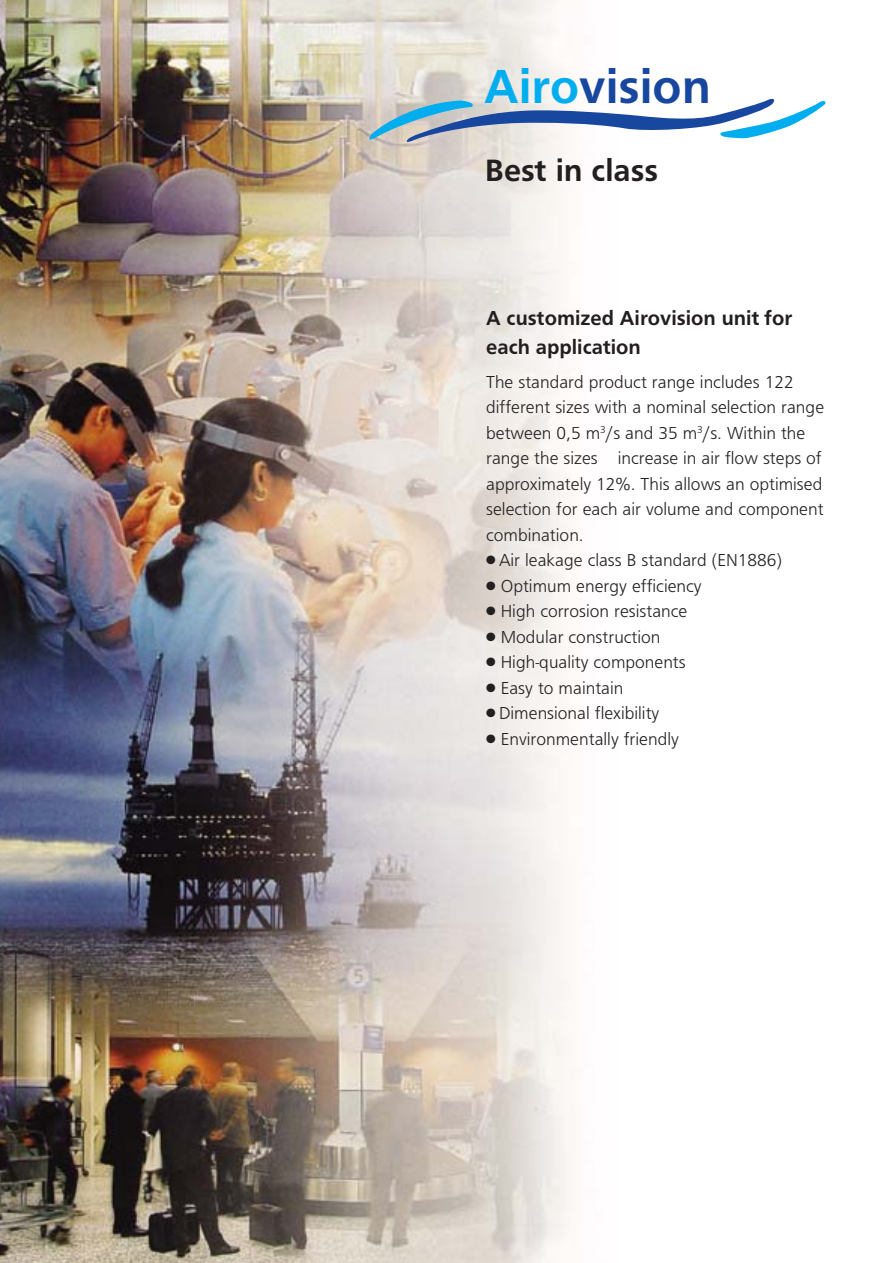
<style>
.page{position:relative;width:893px;height:1263px;background:#fff}
.page>*{position:absolute;margin:0;border:0;box-sizing:border-box;transform-origin:0 0}
.t1{font:700 49.65px "Frutiger Sans";color:#17479e}
.t2{font:700 31.95px "Frutiger Sans";color:#231f20}
.t3{font:700 21px/28.5px "Frutiger Sans";color:#231f20}
.t4{font:300 18px/25.5px "Frutiger Sans";color:#231f20}
.s1{color:#00aeef}
</style>
<div class="page">
<img style="left:0;top:0;width:575px;height:1263px">
<svg style="left:369px;top:98px;width:457px;height:47px"></svg>
<h1 class="t1" style="left:484px;top:69px;width:228px"><span class="s1">Airo</span>vision</h1>
<h2 class="t2" style="left:485px;top:159px;width:175px">Best in class</h2>
<p class="t3" style="left:486px;top:306px;width:307px">A customized Airovision unit for each application</p>
<p class="t4" style="left:486px;top:371px;width:339px">The standard product range includes 122 different sizes with a nominal selection range between 0,5 m<sup>3</sup>/s and 35 m<sup>3</sup>/s. Within the range the sizes increase in air flow steps of approximately 12%. This allows an optimised selection for each air volume and component combination.</p>
<p class="t4" style="left:486px;top:550px;width:297px">● Air leakage class B standard (EN1886)</p>
<p class="t4" style="left:486px;top:575px;width:217px">● Optimum energy efficiency</p>
<p class="t4" style="left:486px;top:601px;width:203px">● High corrosion resistance</p>
<p class="t4" style="left:486px;top:626px;width:176px">● Modular construction</p>
<p class="t4" style="left:486px;top:652px;width:201px">● High-quality components</p>
<p class="t4" style="left:486px;top:677px;width:139px">● Easy to maintain</p>
<p class="t4" style="left:486px;top:703px;width:175px">● Dimensional flexibility</p>
<p class="t4" style="left:486px;top:728px;width:194px">● Environmentally friendly</p>
</div>
